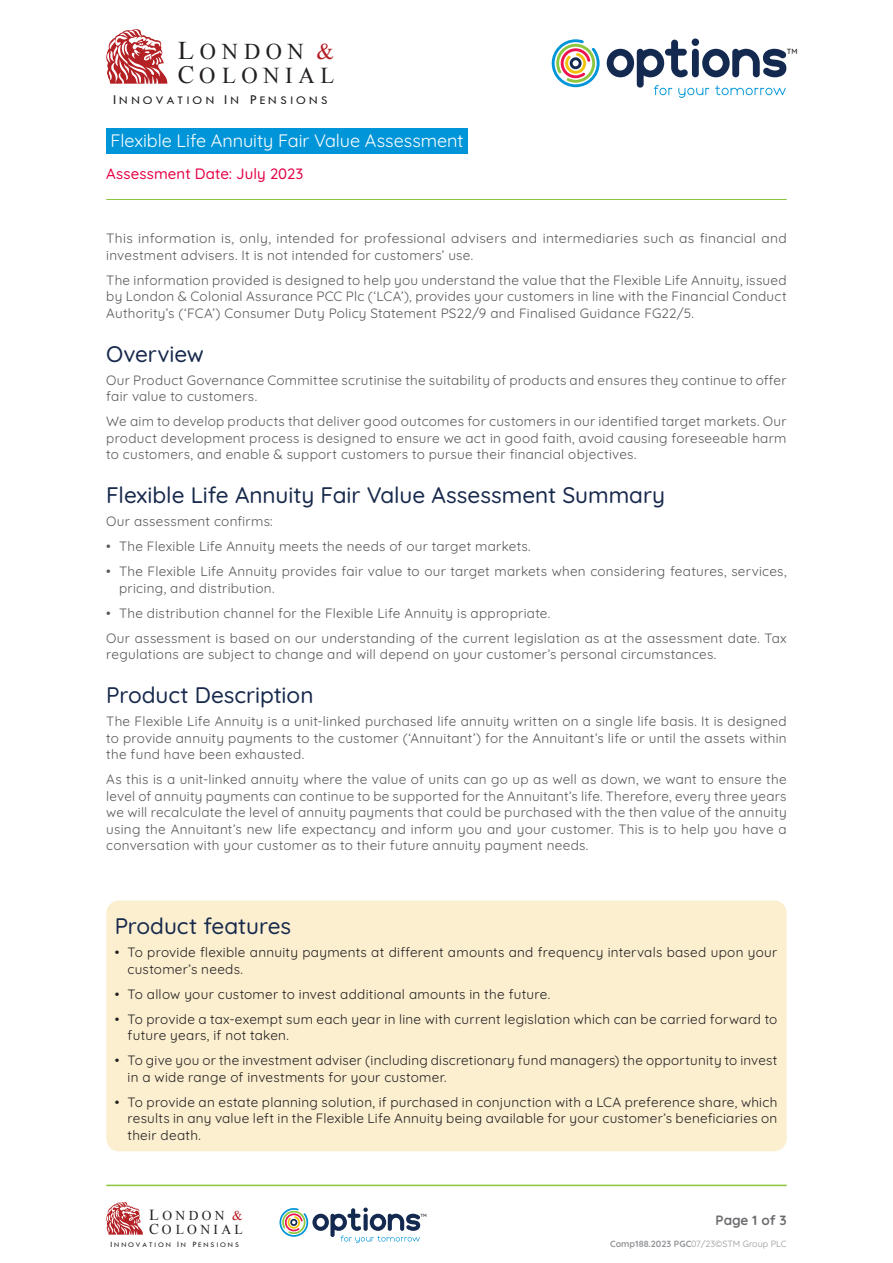
<style>
.page{position:relative;width:893px;height:1263px;background:#fff}
.page>*{position:absolute;margin:0;border:0;box-sizing:border-box;transform-origin:0 0}
.t1{font:22.65px "Times New Roman";letter-spacing:.245em;color:#231f20}
.Options_-_Header__15{font:500 22.5px "Quicksand";color:#17294c}
.t2{font:22.5px "Times New Roman";letter-spacing:.25em;color:#231f20}
.t3{font:18px "Quicksand";letter-spacing:-.005em;color:#fff}
.t4{font:500 15px "Quicksand";letter-spacing:.005em;color:#e50045}
.t5{font:13.65px "Times New Roman";letter-spacing:.245em;color:#231f20}
.Options_-_Main_Text{font:13.5px/16.5px "Quicksand";letter-spacing:.02em;color:#57585a}
.Options_-_Main_Text-2{font:13.5px/16.5px "Quicksand";letter-spacing:.02em;color:#231f20}
.t6{font:700 13.5px "Quicksand";letter-spacing:-.005em;color:#6c6d70}
.t7{font:13.5px "Times New Roman";letter-spacing:.25em;color:#231f20}
.t8{font:12px "Tw Cen";letter-spacing:.26em;color:#231f20;scale:1.05 1}
.t9{font:9px "Quicksand";color:#939598}
.t10{font:500 7.5px "Quicksand";color:#231f20}
.t11{font:7.2px "Tw Cen";letter-spacing:.26em;color:#231f20;scale:1.05 1}
.t12{font:500 4.5px "Quicksand";color:#231f20}
.s1{font-size:25.5px}
.s2{color:#b61f27}
.s3{font-size:24.9px}
.s4{font-size:13.95px}
.s5{font-size:15.3px}
.s6{font-size:15px}
.s7{font-size:8.4px}
.s8{font-weight:700}
</style>
<div class="page">
<hr style="left:106px;top:1184px;width:681px;height:2px;background:#8bc63e">
<svg style="left:279px;top:1207px;width:141px;height:36px"></svg>
<div style="left:290px;top:1219px;width:7px;height:7px;border:2px solid #13294f;border-radius:50%"></div>
<svg style="left:106px;top:1202px;width:37px;height:32px"></svg>
<div style="left:106px;top:128px;width:362px;height:26px;background:#0095d9"></div>
<hr style="left:106px;top:199px;width:681px;height:1px;background:#8bc63e">
<svg style="left:607px;top:38px;width:179px;height:60px"></svg>
<svg style="left:552px;top:39px;width:48px;height:49px"></svg>
<div style="left:570px;top:57px;width:12px;height:12px;border:3px solid #13294f;border-radius:50%"></div>
<svg style="left:106px;top:29px;width:61px;height:55px"></svg>
<div style="left:106px;top:900px;width:681px;height:251px;background:#fbefd0;border-radius:13px"></div>
<h2 class="t2" style="left:178px;top:36px;width:158px"><span class="s1">L</span>ONDON <span class="s2">&amp;</span></h2>
<p class="t10" style="left:787px;top:46px;width:12px">TM</p>
<h1 class="t1" style="left:178px;top:60px;width:158px"><span class="s3">C</span>OLONIAL</h1>
<p class="t8" style="left:113px;top:92px;width:206px"><span class="s4">I</span>NNOVATION <span class="s4">I</span>N <span class="s4">P</span>ENSIONS</p>
<h3 class="t3" style="left:111px;top:127px;width:354px">Flexible Life Annuity Fair Value Assessment</h3>
<p class="t4" style="left:106px;top:162px;width:198px">Assessment Date: July 2023</p>
<p class="Options_-_Main_Text" style="left:106px;top:229px;width:682px">This information is, only, intended for professional advisers and intermediaries such as financial and investment advisers. It is not intended for customers’ use.</p>
<p class="Options_-_Main_Text" style="left:106px;top:270px;width:682px;text-align:justify">The information provided is designed to help you understand the value that the Flexible Life Annuity, issued by London &amp; Colonial Assurance PCC Plc (‘LCA’), provides your customers in line with the Financial Conduct Authority’s (‘FCA’) Consumer Duty Policy Statement PS22/9 and Finalised Guidance FG22/5.</p>
<p class="Options_-_Header__15" style="left:106px;top:336px;width:99px">Overview</p>
<p class="Options_-_Main_Text" style="left:106px;top:370px;width:682px">Our Product Governance Committee scrutinise the suitability of products and ensures they continue to offer fair value to customers.</p>
<p class="Options_-_Main_Text" style="left:106px;top:412px;width:682px;text-align:justify">We aim to develop products that deliver good outcomes for customers in our identified target markets. Our product development process is designed to ensure we act in good faith, avoid causing foreseeable harm to customers, and enable &amp; support customers to pursue their financial objectives.</p>
<p class="Options_-_Header__15" style="left:106px;top:478px;width:560px">Flexible Life Annuity Fair Value Assessment Summary</p>
<p class="Options_-_Main_Text" style="left:106px;top:512px;width:168px">Our assessment confirms:</p>
<p class="Options_-_Main_Text" style="left:106px;top:537px;width:426px">• The Flexible Life Annuity meets the needs of our target markets.</p>
<p class="Options_-_Main_Text" style="left:119px;top:562px;width:669px;text-indent:-13px">• The Flexible Life Annuity provides fair value to our target markets when considering features, services, pricing, and distribution.</p>
<p class="Options_-_Main_Text" style="left:106px;top:603px;width:446px">• The distribution channel for the Flexible Life Annuity is appropriate.</p>
<p class="Options_-_Main_Text" style="left:106px;top:628px;width:682px">Our assessment is based on our understanding of the current legislation as at the assessment date. Tax regulations are subject to change and will depend on your customer’s personal circumstances.</p>
<p class="Options_-_Header__15" style="left:106px;top:678px;width:209px">Product Description</p>
<p class="Options_-_Main_Text" style="left:106px;top:712px;width:682px;text-align:justify">The Flexible Life Annuity is a unit-linked purchased life annuity written on a single life basis. It is designed to provide annuity payments to the customer (‘Annuitant’) for the Annuitant’s life or until the assets within the fund have been exhausted.</p>
<p class="Options_-_Main_Text" style="left:106px;top:770px;width:682px;text-align:justify">As this is a unit-linked annuity where the value of units can go up as well as down, we want to ensure the level of annuity payments can continue to be supported for the Annuitant’s life. Therefore, every three years we will recalculate the level of annuity payments that could be purchased with the then value of the annuity using the Annuitant’s new life expectancy and inform you and your customer. This is to help you have a conversation with your customer as to their future annuity payment needs.</p>
<p class="Options_-_Header__15" style="left:115px;top:909px;width:178px">Product features</p>
<p class="Options_-_Main_Text-2" style="left:128px;top:943px;width:651px;text-indent:-13px">• To provide flexible annuity payments at different amounts and frequency intervals based upon your customer’s needs.</p>
<p class="Options_-_Main_Text-2" style="left:115px;top:984px;width:437px">• To allow your customer to invest additional amounts in the future.</p>
<p class="Options_-_Main_Text-2" style="left:128px;top:1009px;width:651px;text-indent:-13px">• To provide a tax-exempt sum each year in line with current legislation which can be carried forward to future years, if not taken.</p>
<p class="Options_-_Main_Text-2" style="left:128px;top:1051px;width:651px;text-indent:-13px">• To give you or the investment adviser (including discretionary fund managers) the opportunity to invest in a wide range of investments for your customer.</p>
<p class="Options_-_Main_Text-2" style="left:128px;top:1092px;width:651px;text-align:justify;text-indent:-13px">• To provide an estate planning solution, if purchased in conjunction with a LCA preference share, which results in any value left in the Flexible Life Annuity being available for your customer’s beneficiaries on their death.</p>
<p class="t7" style="left:149px;top:1206px;width:95px"><span class="s5">L</span>ONDON <span class="s2">&amp;</span></p>
<p class="t12" style="left:420px;top:1212px;width:8px">TM</p>
<p class="t5" style="left:149px;top:1220px;width:95px"><span class="s6">C</span>OLONIAL</p>
<p class="t11" style="left:110px;top:1240px;width:124px"><span class="s7">I</span>NNOVATION <span class="s7">I</span>N <span class="s7">P</span>ENSIONS</p>
<p class="t6" style="left:716px;top:1210px;width:73px">Page 1 of 3</p>
<p class="t9" style="left:610px;top:1237px;width:178px"><span class="s8">Comp188.2023 PGC</span>07/23©STM Group PLC</p>
</div>
